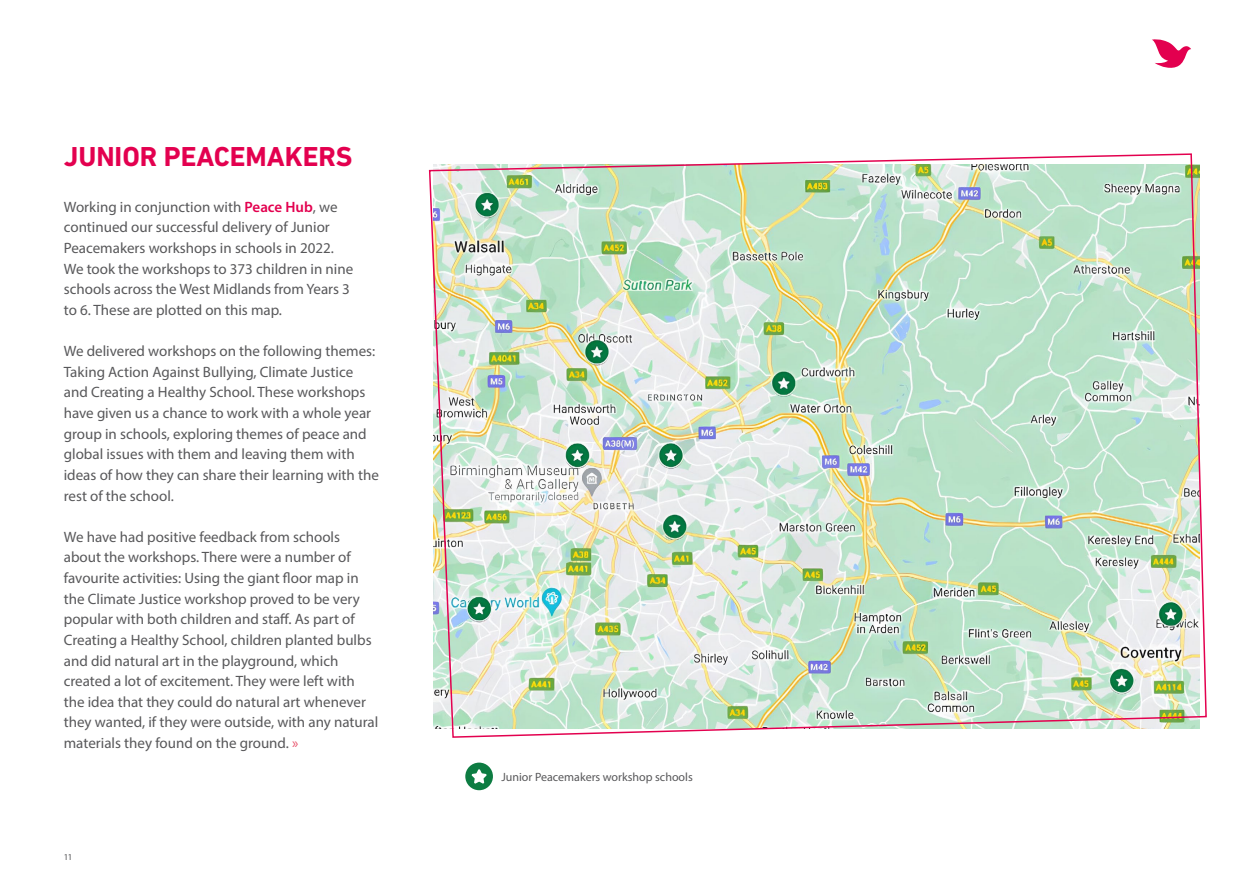
<style>
.page{position:relative;width:1255px;height:893px;background:#fff}
.page>*{position:absolute;margin:0;border:0;box-sizing:border-box;transform-origin:0 0}
.Title2{font:700 27.9px "DIN Next LT Pro";color:#e3004f}
.t1{font:15px/20.7px "Myriad Pro";color:#58585a}
.t2{font:12px "Myriad Pro";color:#58585a}
.t3{font:9px "Myriad Pro";color:#58585a}
.s1{font-weight:600;color:#e3004f}
.s2{color:#e8526b}
</style>
<div class="page">
<img style="left:428px;top:153px;width:779px;height:585px">
<div style="left:465px;top:763px;width:28px;height:27px;background:#0d7c42;border-radius:50%"></div>
<svg style="left:471px;top:769px;width:16px;height:15px"></svg>
<svg style="left:1152px;top:39px;width:39px;height:29px"></svg>
<p class="Title2" style="left:64px;top:140px;width:290px">JUNIOR PEACEMAKERS</p>
<p class="t1" style="left:64px;top:196px;width:291px">Working in conjunction with <span class="s1">Peace Hub</span>, we continued our successful delivery of Junior Peacemakers workshops in schools in 2022.<br>We took the workshops to 373 children in nine schools across the West Midlands from Years 3 to 6. These are plotted on this map.</p>
<p class="t1" style="left:64px;top:340px;width:316px">We delivered workshops on the following themes:<br>Taking Action Against Bullying, Climate Justice and Creating a Healthy School. These workshops have given us a chance to work with a whole year group in schools, exploring themes of peace and global issues with them and leaving them with ideas of how they can share their learning with the rest of the school.</p>
<p class="t1" style="left:64px;top:526px;width:316px">We have had positive feedback from schools about the workshops. There were a number of favourite activities: Using the giant floor map in the Climate Justice workshop proved to be very popular with both children and staff. As part of Creating a Healthy School, children planted bulbs and did natural art in the playground, which created a lot of excitement. They were left with the idea that they could do natural art whenever they wanted, if they were outside, with any natural materials they found on the ground. <span class="s2">»</span></p>
<p class="t3" style="left:64px;top:851px;width:10px">11</p>
<p class="t2" style="left:501px;top:769px;width:193px">Junior Peacemakers workshop schools</p>
</div>
